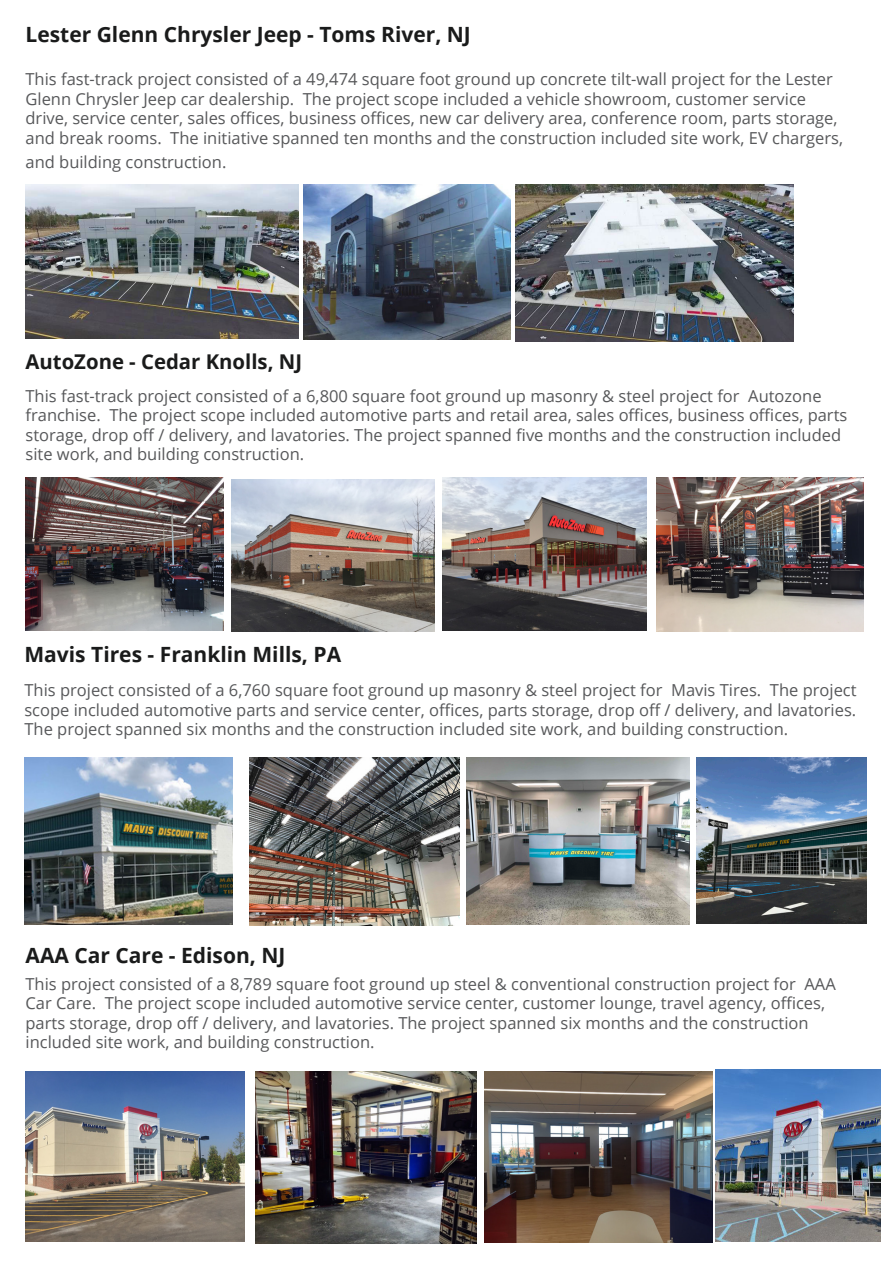
<style>
.page{position:relative;width:893px;height:1263px;background:#fff}
.page>*{position:absolute;margin:0;border:0;box-sizing:border-box;transform-origin:0 0}
.text_name{font:700 21px "Open Sans";color:#1a1b1b}
.text_name-2{font:700 20.4px "Open Sans";color:#1a1b1b}
.Text{font:16.5px/19.5px "Open Sans";color:#57585a}
</style>
<div class="page">
<img style="left:24px;top:757px;width:209px;height:167px">
<img style="left:250px;top:757px;width:209px;height:168px">
<img style="left:467px;top:757px;width:222px;height:168px">
<img style="left:696px;top:757px;width:170px;height:167px">
<img style="left:26px;top:1071px;width:218px;height:171px">
<img style="left:255px;top:1071px;width:221px;height:172px">
<img style="left:485px;top:1071px;width:227px;height:171px">
<hr style="left:892px;top:0;width:1px;height:1263px;background:#002d64">
<img style="left:26px;top:477px;width:197px;height:153px">
<img style="left:232px;top:479px;width:202px;height:152px">
<img style="left:442px;top:477px;width:204px;height:153px">
<img style="left:657px;top:477px;width:206px;height:155px">
<img style="left:26px;top:185px;width:273px;height:153px">
<img style="left:303px;top:185px;width:207px;height:155px">
<img style="left:516px;top:185px;width:278px;height:156px">
<img style="left:716px;top:1069px;width:164px;height:173px">
<p class="text_name" style="left:26px;top:20px;width:447px">Lester Glenn Chrysler Jeep - Toms River, NJ</p>
<p class="Text" style="left:26px;top:69px;width:819px">This fast-track project consisted of a 49,474 square foot ground up concrete tilt-wall project for the Lester Glenn Chrysler Jeep car dealership. The project scope included a vehicle showroom, customer service drive, service center, sales offices, business offices, new car delivery area, conference room, parts storage, and break rooms. The initiative spanned ten months and the construction included site work, EV chargers,</p>
<p class="Text" style="left:26px;top:152px;width:202px">and building construction.</p>
<p class="text_name-2" style="left:26px;top:347px;width:278px">AutoZone - Cedar Knolls, NJ</p>
<p class="Text" style="left:26px;top:385px;width:823px">This fast-track project consisted of a 6,800 square foot ground up masonry &amp; steel project for Autozone franchise. The project scope included automotive parts and retail area, sales offices, business offices, parts storage, drop off / delivery, and lavatories. The project spanned five months and the construction included site work, and building construction.</p>
<p class="text_name" style="left:24px;top:639px;width:318px">Mavis Tires - Franklin Mills, PA</p>
<p class="Text" style="left:24px;top:680px;width:834px;text-align:justify">This project consisted of a 6,760 square foot ground up masonry &amp; steel project for Mavis Tires. The project scope included automotive parts and service center, offices, parts storage, drop off / delivery, and lavatories.<br>The project spanned six months and the construction included site work, and building construction.</p>
<p class="text_name" style="left:26px;top:940px;width:261px">AAA Car Care - Edison, NJ</p>
<p class="Text" style="left:26px;top:974px;width:812px">This project consisted of a 8,789 square foot ground up steel &amp; conventional construction project for AAA Car Care. The project scope included automotive service center, customer lounge, travel agency, offices, parts storage, drop off / delivery, and lavatories. The project spanned six months and the construction included site work, and building construction.</p>
</div>
